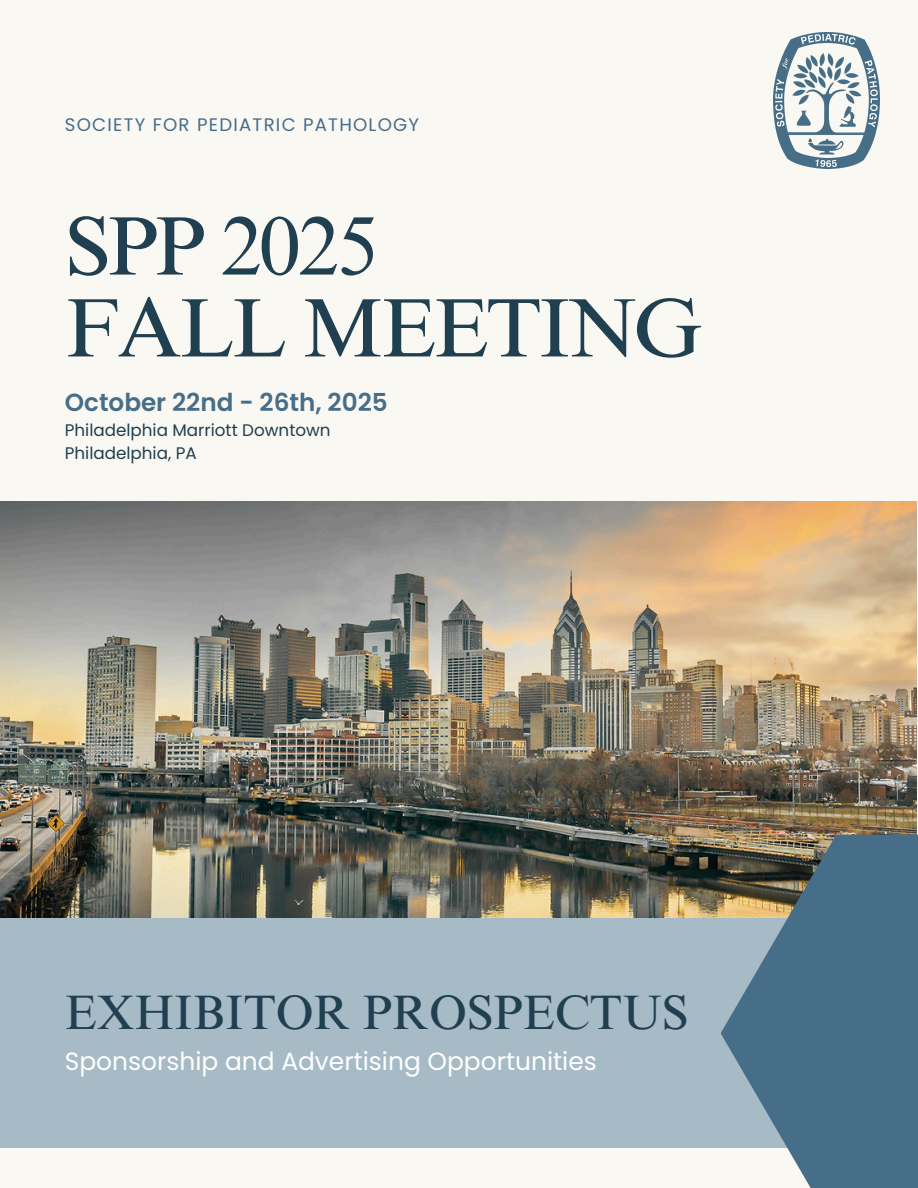
<style>
.page{position:relative;width:918px;height:1188px;background:#faf8f2}
.page>*{position:absolute;margin:0;border:0;box-sizing:border-box;transform-origin:0 0}
.t1{font:83.25px/81.9px "Times NRMT Pro";letter-spacing:-.035em;color:#204051}
.t2{font:48.45px "Times NRMT Pro";color:#204051}
.t3{font:24.9px "Poppins";color:#fff}
.t4{font:600 24.75px "Poppins";color:#476e88}
.t5{font:18.15px "Poppins";letter-spacing:.07em;color:#476e88}
.t6{font:16.8px "Poppins";color:#204051}
</style>
<div class="page">
<img style="left:0;top:501px;width:917px;height:418px">
<div style="left:0;top:919px;width:908px;height:229px;background:#a7bbc6"></div>
<img style="left:774px;top:32px;width:105px;height:136px">
<svg style="left:721px;top:835px;width:197px;height:353px;fill:#476e88"></svg>
<p class="t5" style="left:65px;top:112px;width:356px">SOCIETY FOR PEDIATRIC PATHOLOGY</p>
<h4 class="t1" style="left:65px;top:216px;width:639px">SPP 2025<br>FALL MEETING</h4>
<h1 class="t4" style="left:65px;top:385px;width:325px">October 22nd - 26th, 2025</h1>
<p class="t6" style="left:65px;top:418px;width:267px">Philadelphia Marriott Downtown</p>
<p class="t6" style="left:65px;top:441px;width:134px">Philadelphia, PA</p>
<p class="t2" style="left:65px;top:994px;width:625px">EXHIBITOR PROSPECTUS</p>
<p class="t3" style="left:65px;top:1044px;width:534px">Sponsorship and Advertising Opportunities</p>
</div>
